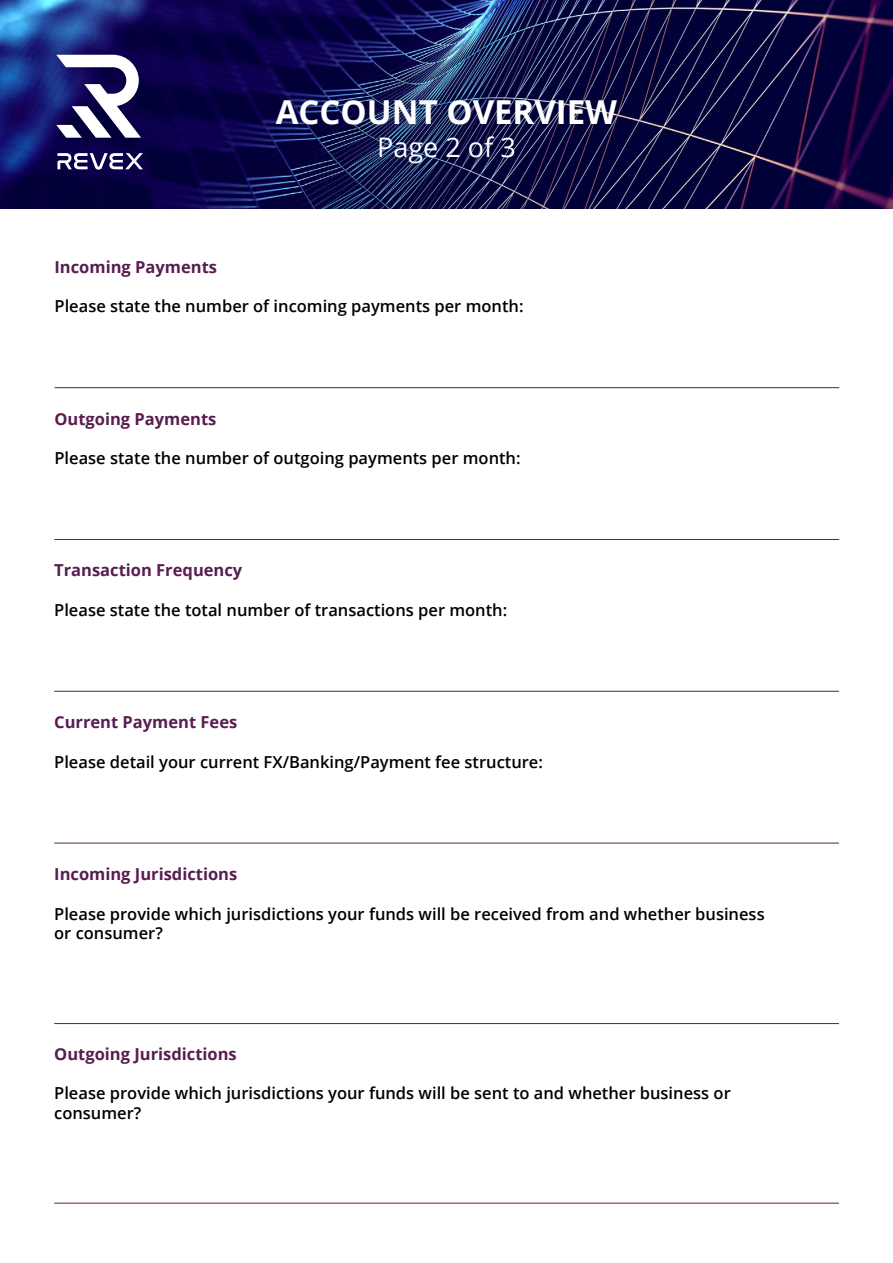
<style>
.page{position:relative;width:893px;height:1263px;background:#fff}
.page>*{position:absolute;margin:0;border:0;box-sizing:border-box;transform-origin:0 0}
.t1{font:700 33px "Open Sans";color:#fff}
.t2{font:27px "Open Sans";color:#fff}
.t3{font:600 16.5px/19.8px "Open Sans";color:#000}
.t4{font:700 16.5px "Open Sans";color:#581d51}
</style>
<div class="page">
<img style="left:0;top:0;width:893px;height:208px">
<hr style="left:55px;top:387px;width:784px;height:1px;background:#581d51">
<hr style="left:54px;top:539px;width:785px;height:1px;background:#581d51">
<hr style="left:54px;top:691px;width:785px;height:1px;background:#581d51">
<hr style="left:54px;top:843px;width:785px;height:1px;background:#581d51">
<hr style="left:54px;top:1023px;width:785px;height:1px;background:#581d51">
<hr style="left:54px;top:1203px;width:785px;height:1px;background:#581d51">
<svg style="left:56px;top:55px;width:85px;height:83px"></svg>
<svg style="left:57px;top:153px;width:86px;height:17px"></svg>
<h1 class="t1" style="left:276px;top:89px;width:343px">ACCOUNT OVERVIEW</h1>
<h2 class="t2" style="left:377px;top:128px;width:140px">Page 2 of 3</h2>
<p class="t4" style="left:55px;top:255px;width:164px">Incoming Payments</p>
<p class="t3" style="left:55px;top:296px;width:470px">Please state the number of incoming payments per month:</p>
<p class="t4" style="left:54px;top:407px;width:164px">Outgoing Payments</p>
<p class="t3" style="left:54px;top:448px;width:468px">Please state the number of outgoing payments per month:</p>
<p class="t4" style="left:54px;top:559px;width:190px">Transaction Frequency</p>
<p class="t3" style="left:54px;top:600px;width:454px">Please state the total number of transactions per month:</p>
<p class="t4" style="left:54px;top:711px;width:185px">Current Payment Fees</p>
<p class="t3" style="left:54px;top:752px;width:490px">Please detail your current FX/Banking/Payment fee structure:</p>
<p class="t4" style="left:54px;top:862px;width:185px">Incoming Jurisdictions</p>
<p class="t3" style="left:54px;top:903px;width:712px">Please provide which jurisdictions your funds will be received from and whether business or consumer?</p>
<p class="t4" style="left:54px;top:1042px;width:184px">Outgoing Jurisdictions</p>
<p class="t3" style="left:54px;top:1083px;width:678px">Please provide which jurisdictions your funds will be sent to and whether business or consumer?</p>
</div>
